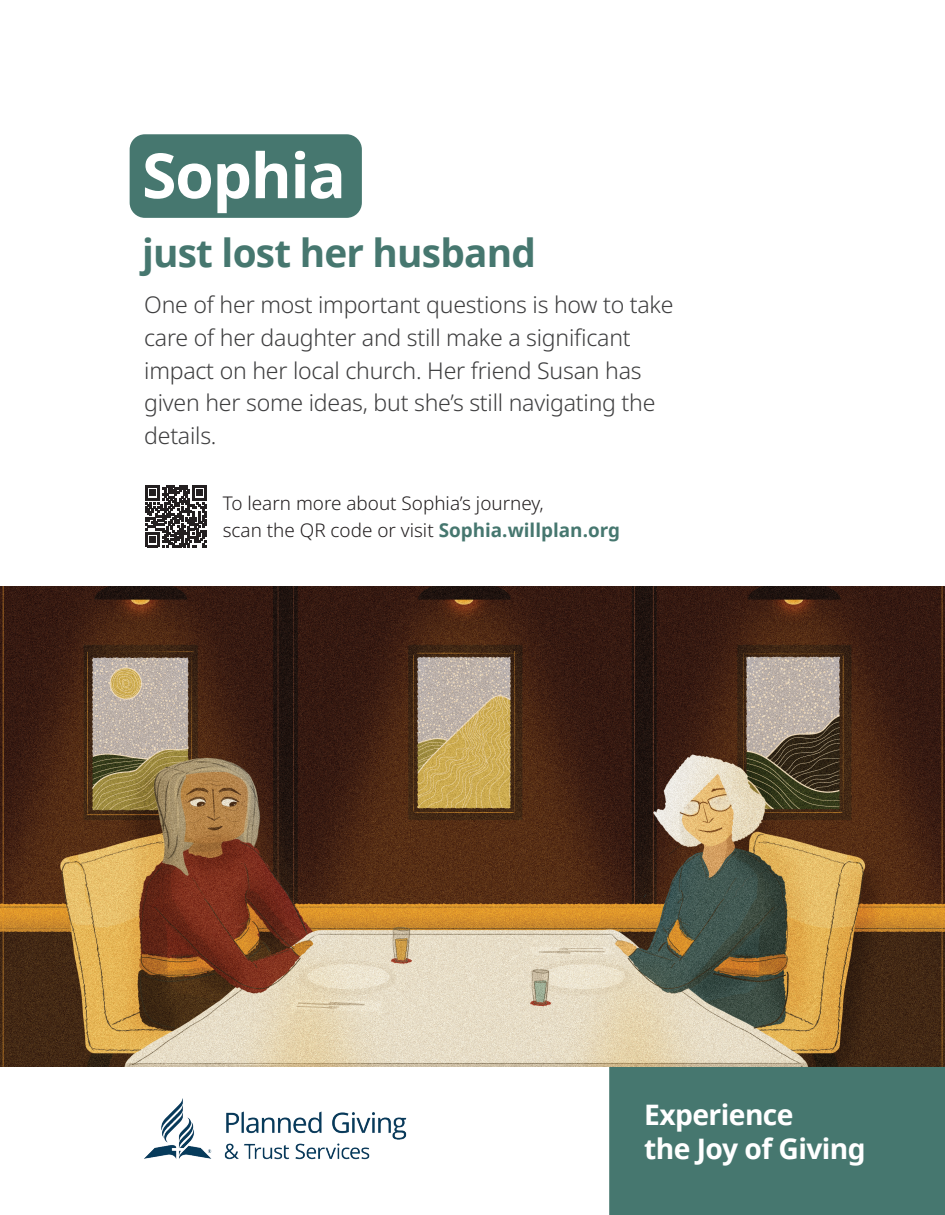
<style>
.page{position:relative;width:945px;height:1215px;background:#fff}
.page>*{position:absolute;margin:0;border:0;box-sizing:border-box;transform-origin:0 0}
.t1{font:700 62.4px "Noto Sans";letter-spacing:-.02em;color:#fff}
.t2{font:700 38.7px "Noto Sans";letter-spacing:-.02em;color:#46776f}
.t3{font:700 28.2px/34.5px "Noto Sans";letter-spacing:-.02em;color:#fff}
.t4{font:300 23.1px/32.7px "Noto Sans";letter-spacing:-.01em;color:#3e3e3f}
.t5{font:300 18.9px/26.7px "Noto Sans";color:#231f20}
.s1{font-weight:700;color:#46776f}
</style>
<div class="page">
<div style="left:609px;top:1066px;width:336px;height:149px;background:#46776f"></div>
<img style="left:144px;top:1098px;width:263px;height:61px">
<img style="left:0;top:587px;width:945px;height:479px">
<div style="left:130px;top:134px;width:232px;height:84px;background:#46776f;border-radius:15px"></div>
<svg style="left:145px;top:485px;width:62px;height:62px"></svg>
<h1 class="t1" style="left:142px;top:131px;width:205px">Sophia</h1>
<h2 class="t2" style="left:142px;top:226px;width:395px">just lost her husband</h2>
<p class="t4" style="left:144px;top:289px;width:531px">One of her most important questions is how to take care of her daughter and still make a significant impact on her local church. Her friend Susan has given her some ideas, but she’s still navigating the details.</p>
<p class="t5" style="left:223px;top:490px;width:399px">To learn more about Sophia’s journey,<br>scan the QR code or visit <span class="s1">Sophia.willplan.org</span></p>
<p class="t3" style="left:644px;top:1098px;width:223px">Experience<br>the Joy of Giving</p>
</div>
